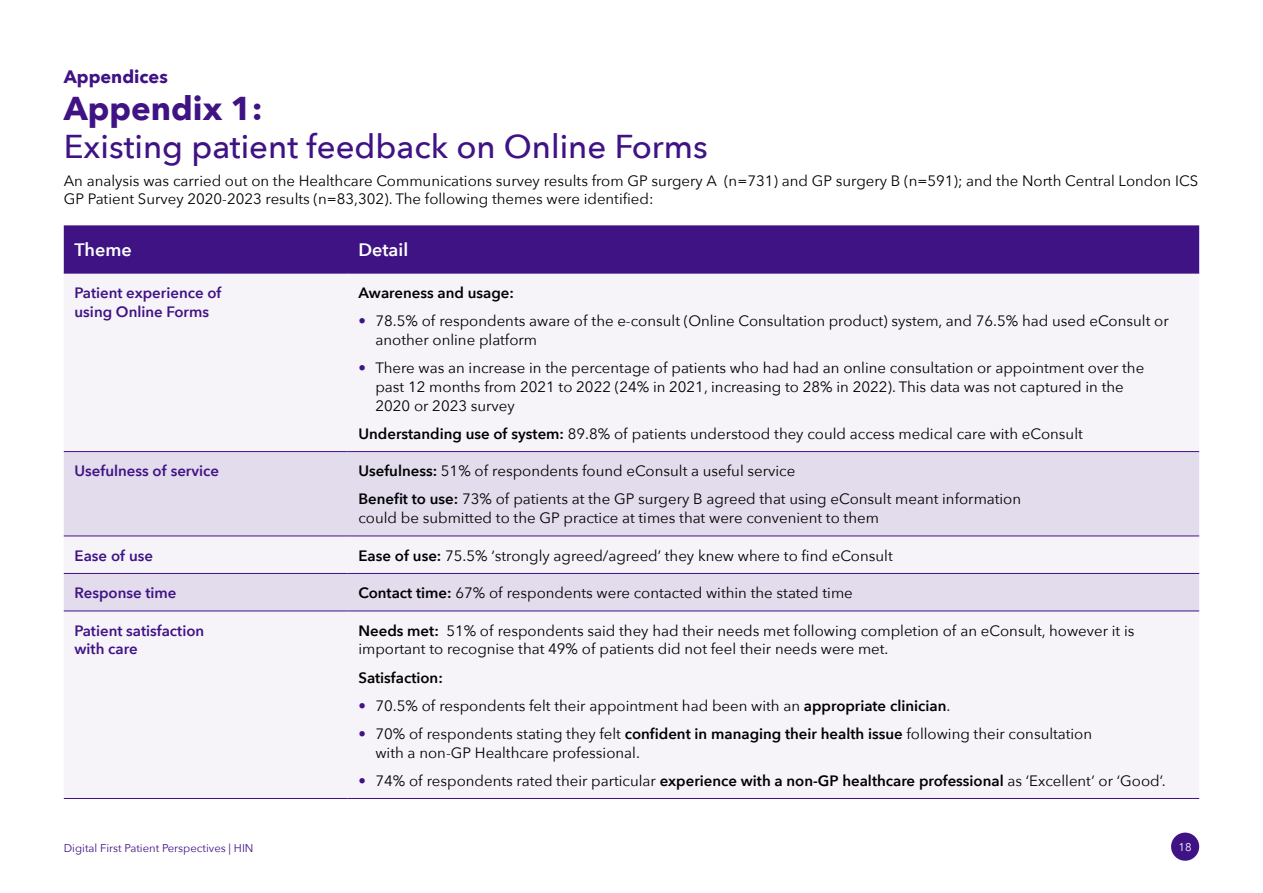
<style>
.page{position:relative;width:1263px;height:893px;background:#fff}
.page>*{position:absolute;margin:0;border:0;box-sizing:border-box;transform-origin:0 0}
.t1{font:500 33px "Avenir Next";color:#401385}
.t2{font:700 33px "Avenir Next";color:#401385}
.t3{font:600 18px "Avenir Next";color:#fff}
.t4{font:700 18px "Avenir Next";color:#401385}
.t5{font:15px/18.8px "Avenir Next";color:#000}
.t6{font:600 15px/18.8px "Avenir Next";color:#401385}
.t7{font:600 15px "Avenir Next";color:#000}
.t8{font:11.25px "Avenir Next";color:#401385}
.t9{font:11.25px "Avenir Next";color:#fff}
.s1{color:#401385}
.s2{font-weight:600}
</style>
<div class="page">
<div style="left:64px;top:225px;width:1135px;height:48px;background:#401385"></div>
<div style="left:64px;top:274px;width:1135px;height:524px;background:#f6f3f9"></div>
<svg style="left:64px;top:452px;width:1135px;height:159px;fill:#e2dced"></svg>
<hr style="left:64px;top:273px;width:284px;height:1px;background:#401385">
<hr style="left:348px;top:273px;width:851px;height:1px;background:#401385">
<hr style="left:64px;top:451px;width:284px;height:1px;background:#401385">
<hr style="left:348px;top:451px;width:851px;height:1px;background:#401385">
<hr style="left:64px;top:536px;width:284px;height:1px;background:#401385">
<hr style="left:348px;top:536px;width:851px;height:1px;background:#401385">
<hr style="left:64px;top:573px;width:284px;height:1px;background:#401385">
<hr style="left:348px;top:573px;width:851px;height:1px;background:#401385">
<hr style="left:64px;top:611px;width:284px;height:1px;background:#401385">
<hr style="left:348px;top:611px;width:851px;height:1px;background:#401385">
<hr style="left:64px;top:798px;width:284px;height:1px;background:#401385">
<hr style="left:348px;top:798px;width:851px;height:1px;background:#401385">
<div style="left:1171px;top:833px;width:28px;height:28px;background:#401385;border-radius:50%"></div>
<p class="t4" style="left:64px;top:61px;width:106px">Appendices</p>
<h1 class="t2" style="left:64px;top:80px;width:201px">Appendix 1:</h1>
<h1 class="t1" style="left:64px;top:118px;width:645px">Existing patient feedback on Online Forms</h1>
<p class="t5" style="left:64px;top:170px;width:1136px">An analysis was carried out on the Healthcare Communications survey results from GP surgery A (n=731) and GP surgery B (n=591); and the North Central London ICS<br>GP Patient Survey 2020-2023 results (n=83,302). The following themes were identified:</p>
<p class="t3" style="left:75px;top:234px;width:59px">Theme</p>
<p class="t3" style="left:358px;top:234px;width:51px">Detail</p>
<p class="t6" style="left:75px;top:283px;width:148px">Patient experience of using Online Forms</p>
<p class="t7" style="left:358px;top:280px;width:157px">Awareness and usage:</p>
<p class="t5" style="left:375px;top:311px;width:795px;text-indent:-17px"><span class="s1">•</span> 78.5% of respondents aware of the e-consult (Online Consultation product) system, and 76.5% had used eConsult or another online platform</p>
<p class="t5" style="left:375px;top:358px;width:770px;text-indent:-17px"><span class="s1">•</span> There was an increase in the percentage of patients who had had an online consultation or appointment over the past 12 months from 2021 to 2022 (24% in 2021, increasing to 28% in 2022). This data was not captured in the<br>2020 or 2023 survey</p>
<p class="t5" style="left:358px;top:424px;width:726px"><span class="s2">Understanding use of system:</span> 89.8% of patients understood they could access medical care with eConsult</p>
<p class="t6" style="left:75px;top:461px;width:146px">Usefulness of service</p>
<p class="t5" style="left:358px;top:456px;width:664px;line-height:28.2px"><span class="s2">Usefulness:</span> 51% of respondents found eConsult a useful service<br><span class="s2">Benefit to use:</span> 73% of patients at the GP surgery B agreed that using eConsult meant information</p>
<p class="t5" style="left:358px;top:508px;width:522px">could be submitted to the GP practice at times that were convenient to them</p>
<p class="t6" style="left:75px;top:546px;width:80px">Ease of use</p>
<p class="t5" style="left:358px;top:545px;width:536px"><span class="s2">Ease of use:</span> 75.5% ‘strongly agreed/agreed’ they knew where to find eConsult</p>
<p class="t6" style="left:75px;top:583px;width:104px">Response time</p>
<p class="t5" style="left:358px;top:583px;width:496px"><span class="s2">Contact time:</span> 67% of respondents were contacted within the stated time</p>
<p class="t6" style="left:75px;top:621px;width:131px">Patient satisfaction with care</p>
<p class="t5" style="left:358px;top:620px;width:778px"><span class="s2">Needs met:</span> 51% of respondents said they had their needs met following completion of an eConsult, however it is important to recognise that 49% of patients did not feel their needs were met.</p>
<p class="t7" style="left:358px;top:664px;width:86px">Satisfaction:</p>
<p class="t5" style="left:358px;top:695px;width:593px"><span class="s1">•</span> 70.5% of respondents felt their appointment had been with an <span class="s2">appropriate clinician</span>.</p>
<p class="t5" style="left:375px;top:724px;width:718px;text-indent:-17px"><span class="s1">•</span> 70% of respondents stating they felt <span class="s2">confident in managing their health issue</span> following their consultation with a non-GP Healthcare professional.</p>
<p class="t5" style="left:358px;top:770px;width:809px"><span class="s1">•</span> 74% of respondents rated their particular <span class="s2">experience with a non-GP healthcare professional</span> as ‘Excellent’ or ‘Good’.</p>
<p class="t8" style="left:64px;top:839px;width:191px">Digital First Patient Perspectives | HIN</p>
<p class="t9" style="left:1178px;top:837px;width:15px">18</p>
</div>
